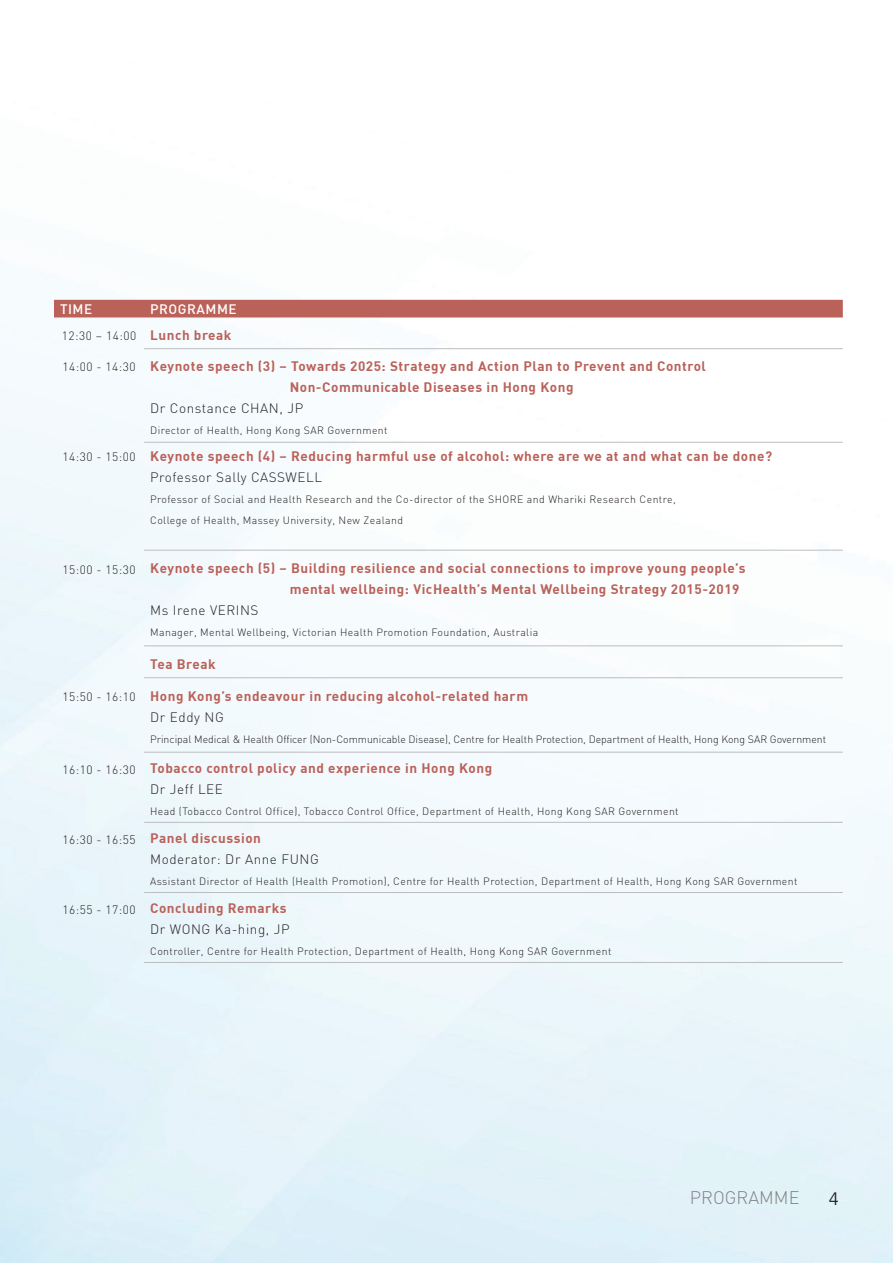
<style>
.page{position:relative;width:893px;height:1263px;background:#fff}
.page>*{position:absolute;margin:0;border:0;box-sizing:border-box;transform-origin:0 0}
.t1{font:300 18px "DIN";color:#808285}
.t2{font:18px "Avenir";color:#231f20}
.t3{font:700 13.5px/21px "DIN";letter-spacing:.04em;color:#ba6159}
.t4{font:300 13.5px/21px "DIN";letter-spacing:.04em;color:#231f20}
.t5{font:500 13.5px "DIN";letter-spacing:.04em;color:#fff}
.t6{font:300 12px "DIN";letter-spacing:.04em;color:#231f20}
.t7{font:300 10.5px/21px "DIN";letter-spacing:.04em;color:#231f20}
.t8{font:300 10.5px "DIN";color:#231f20}
.s1{font-weight:300;color:#231f20}
.s2{font-weight:700;color:#ba6159}
</style>
<div class="page">
<div style="left:54px;top:300px;width:789px;height:17px;background:#ba6159"></div>
<hr style="left:144px;top:348px;width:699px;height:1px;background:#bcbdc0">
<hr style="left:144px;top:442px;width:699px;height:1px;background:#bcbdc0">
<hr style="left:144px;top:550px;width:699px;height:1px;background:#bcbdc0">
<hr style="left:144px;top:646px;width:699px;height:1px;background:#bcbdc0">
<hr style="left:144px;top:677px;width:699px;height:1px;background:#bcbdc0">
<hr style="left:144px;top:752px;width:699px;height:1px;background:#bcbdc0">
<hr style="left:144px;top:822px;width:699px;height:1px;background:#bcbdc0">
<hr style="left:144px;top:892px;width:699px;height:1px;background:#bcbdc0">
<hr style="left:144px;top:317px;width:699px;height:1px;background:#bcbdc0">
<hr style="left:54px;top:317px;width:90px;height:1px;background:#bcbdc0">
<hr style="left:144px;top:962px;width:699px;height:1px;background:#bcbdc0">
<p class="t5" style="left:60px;top:300px;width:34px">TIME</p>
<p class="t5" style="left:150px;top:300px;width:88px">PROGRAMME</p>
<p class="t6" style="left:62px;top:329px;width:76px">12:30 – 14:00</p>
<p class="t3" style="left:150px;top:324px;width:83px">Lunch break</p>
<p class="t6" style="left:62px;top:360px;width:75px">14:00 - 14:30</p>
<p class="t3" style="left:150px;top:355px;width:557px">Keynote speech (3) – Towards 2025: Strategy and Action Plan to Prevent and Control</p>
<p class="t3" style="left:290px;top:376px;width:285px">Non-Communicable Diseases in Hong Kong</p>
<p class="t4" style="left:150px;top:397px;width:155px">Dr Constance CHAN, JP</p>
<p class="t7" style="left:150px;top:419px;width:239px">Director of Health, Hong Kong SAR Government</p>
<p class="t6" style="left:62px;top:450px;width:75px">14:30 - 15:00</p>
<p class="t3" style="left:150px;top:445px;width:623px">Keynote speech (4) – Reducing harmful use of alcohol: where are we at and what can be done?<br><span class="s1">Professor Sally CASSWELL</span></p>
<p class="t7" style="left:150px;top:489px;width:527px">Professor of Social and Health Research and the Co-director of the SHORE and Whariki Research Centre,<br>College of Health, Massey University, New Zealand</p>
<p class="t6" style="left:62px;top:562px;width:75px">15:00 - 15:30</p>
<p class="t3" style="left:150px;top:557px;width:597px">Keynote speech (5) – Building resilience and social connections to improve young people’s</p>
<p class="t3" style="left:290px;top:578px;width:451px">mental wellbeing: VicHealth’s Mental Wellbeing Strategy 2015-2019</p>
<p class="t4" style="left:150px;top:600px;width:110px">Ms Irene VERINS</p>
<p class="t7" style="left:150px;top:622px;width:390px">Manager, Mental Wellbeing, Victorian Health Promotion Foundation, Australia</p>
<p class="t3" style="left:150px;top:653px;width:67px">Tea Break</p>
<p class="t6" style="left:62px;top:689px;width:75px">15:50 - 16:10</p>
<p class="t3" style="left:150px;top:685px;width:379px">Hong Kong’s endeavour in reducing alcohol-related harm<br><span class="s1">Dr Eddy NG</span></p>
<p class="t8" style="left:150px;top:732px;width:678px">Principal Medical &amp; Health Officer (Non-Communicable Disease), Centre for Health Protection, Department of Health, Hong Kong SAR Government</p>
<p class="t6" style="left:62px;top:762px;width:75px">16:10 - 16:30</p>
<p class="t3" style="left:150px;top:757px;width:344px">Tobacco control policy and experience in Hong Kong<br><span class="s1">Dr Jeff LEE</span></p>
<p class="t7" style="left:150px;top:801px;width:530px">Head (Tobacco Control Office), Tobacco Control Office, Department of Health, Hong Kong SAR Government</p>
<p class="t6" style="left:62px;top:832px;width:75px">16:30 - 16:55</p>
<p class="t4" style="left:150px;top:828px;width:170px"><span class="s2">Panel discussion<br></span>Moderator: Dr Anne FUNG</p>
<p class="t7" style="left:150px;top:871px;width:649px">Assistant Director of Health (Health Promotion), Centre for Health Protection, Department of Health, Hong Kong SAR Government</p>
<p class="t6" style="left:62px;top:902px;width:75px">16:55 - 17:00</p>
<p class="t3" style="left:150px;top:897px;width:141px">Concluding Remarks<br><span class="s1">Dr WONG Ka-hing, JP</span></p>
<p class="t7" style="left:150px;top:941px;width:463px">Controller, Centre for Health Protection, Department of Health, Hong Kong SAR Government</p>
<h1 class="t1" style="left:690px;top:1187px;width:111px">PROGRAMME</h1>
<h1 class="t2" style="left:829px;top:1188px;width:12px">4</h1>
</div>
